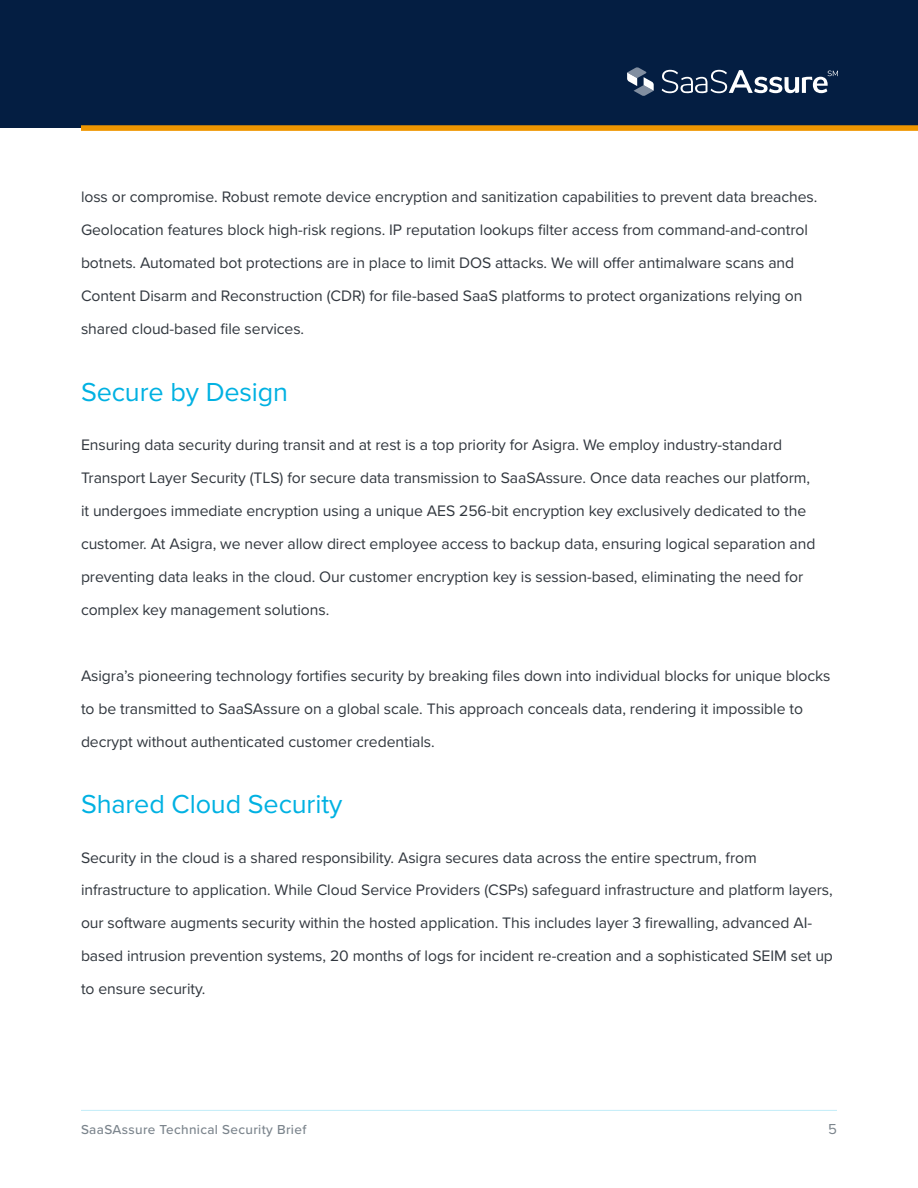
<style>
.page{position:relative;width:918px;height:1188px;background:#fff}
.page>*{position:absolute;margin:0;border:0;box-sizing:border-box;transform-origin:0 0}
.t1{font:27px "Proxima Nova";letter-spacing:-.005em;color:#00b1e2}
.t2{font:15.75px/33px "Proxima Nova";letter-spacing:-.005em;color:#31373e}
.t3{font:15px "Proxima Nova";color:#7c858d}
.t4{font:500 13.5px "Proxima Nova";letter-spacing:.025em;color:#7c858d}
</style>
<div class="page">
<hr style="left:81px;top:1110px;width:756px;height:1px;background:#00b1e2">
<div style="left:0;top:0;width:918px;height:127px;background:#041e42"></div>
<svg style="left:627px;top:67px;width:27px;height:29px"></svg>
<svg style="left:662px;top:70px;width:176px;height:23px"></svg>
<div style="left:81px;top:125px;width:837px;height:6px;background:#ef9600"></div>
<p class="t2" style="left:81px;top:180px;width:738px">loss or compromise. Robust remote device encryption and sanitization capabilities to prevent data breaches.<br>Geolocation features block high-risk regions. IP reputation lookups filter access from command-and-control botnets. Automated bot protections are in place to limit DOS attacks. We will offer antimalware scans and Content Disarm and Reconstruction (CDR) for file-based SaaS platforms to protect organizations relying on shared cloud-based file services.</p>
<h1 class="t1" style="left:81px;top:371px;width:209px">Secure by Design</h1>
<p class="t2" style="left:81px;top:428px;width:736px">Ensuring data security during transit and at rest is a top priority for Asigra. We employ industry-standard Transport Layer Security (TLS) for secure data transmission to SaaSAssure. Once data reaches our platform, it undergoes immediate encryption using a unique AES 256-bit encryption key exclusively dedicated to the customer. At Asigra, we never allow direct employee access to backup data, ensuring logical separation and preventing data leaks in the cloud. Our customer encryption key is session-based, eliminating the need for complex key management solutions.</p>
<p class="t2" style="left:81px;top:659px;width:751px">Asigra’s pioneering technology fortifies security by breaking files down into individual blocks for unique blocks to be transmitted to SaaSAssure on a global scale. This approach conceals data, rendering it impossible to decrypt without authenticated customer credentials.</p>
<h1 class="t1" style="left:81px;top:784px;width:263px">Shared Cloud Security</h1>
<p class="t2" style="left:81px;top:840px;width:754px">Security in the cloud is a shared responsibility. Asigra secures data across the entire spectrum, from infrastructure to application. While Cloud Service Providers (CSPs) safeguard infrastructure and platform layers, our software augments security within the hosted application. This includes layer 3 firewalling, advanced AI&shy;based intrusion prevention systems, 20 months of logs for incident re-creation and a sophisticated SEIM set up to ensure security.</p>
<p class="t4" style="left:81px;top:1119px;width:227px">SaaSAssure Technical Security Brief</p>
<p class="t3" style="left:828px;top:1118px;width:10px">5</p>
</div>
